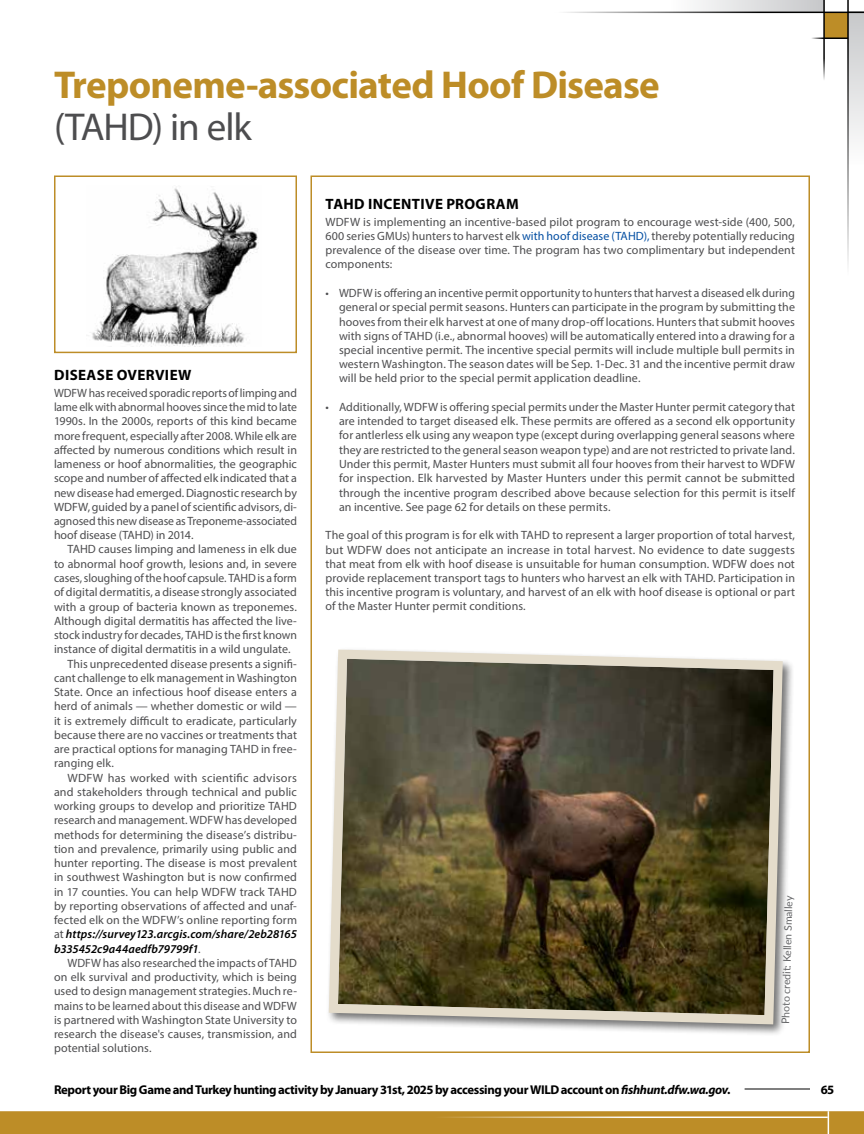
<style>
.page{position:relative;width:864px;height:1134px;background:#fff}
.page>*{position:absolute;margin:0;border:0;box-sizing:border-box;transform-origin:0 0}
.t1{font:700 39px "Myriad Pro";letter-spacing:-.02em;color:#bd8d27}
.t2{font:39px "Myriad Pro";letter-spacing:-.03em;color:#4d4d4f}
.t3{font:700 15px "Myriad Pro";letter-spacing:.025em;color:#000}
.t4{font:700 12.75px "Myriad Pro";letter-spacing:-.03em;color:#000}
.t5{font:12px/14.2px "Myriad Pro";letter-spacing:.005em;color:#4d4d4f;text-align:justify}
.t6{font:italic 600 12px "Myriad Pro";letter-spacing:.005em;color:#000}
.t7{font:10.5px "Lato";color:#636466}
.s1{font-weight:400;font-style:normal;color:#4d4d4f}
.s2{color:#034ea2}
.s3{font-style:italic}
</style>
<div class="page">
<hr style="left:745px;top:1089px;width:65px;height:1px;background:#000">
<img style="left:92px;top:188px;width:167px;height:159px">
<div style="left:54px;top:176px;width:243px;height:177px;border:2px solid #bd8d27"></div>
<div style="left:848px;top:12px;width:16px;height:153px;background:linear-gradient(to bottom,#c7c8ca,#fefefe)"></div>
<svg style="left:671px;top:0;width:152px;height:12px"></svg>
<div style="left:825px;top:13px;width:23px;height:25px;background:#bd8d27"></div>
<hr style="left:847px;top:0;width:2px;height:276px;background:#000">
<hr style="left:823px;top:0;width:2px;height:81px;background:#000">
<hr style="left:554px;top:12px;width:310px;height:1px;background:#000">
<hr style="left:810px;top:38px;width:38px;height:1px;background:#000">
<div style="left:0;top:1110px;width:864px;height:24px;background:#bd8d27"></div>
<hr style="left:0;top:1110px;width:864px;height:1px;background:#fff">
<hr style="left:433px;top:1117px;width:395px;height:1px;background:#fff">
<svg style="left:828px;top:1111px;width:1px;height:23px"></svg>
<div style="left:326px;top:647px;width:469px;height:390px;background:#000;opacity:.55"></div>
<svg style="left:326px;top:647px;width:461px;height:382px;background:#615943"></svg>
<h1 class="t1" style="left:54px;top:59px;width:607px">Treponeme-associated Hoof Disease</h1>
<h1 class="t2" style="left:54px;top:103px;width:199px">(TAHD) in elk</h1>
<p class="t3" style="left:54px;top:365px;width:139px">DISEASE OVERVIEW</p>
<p class="t5" style="left:54px;top:385px;width:245px">WDFW has received sporadic reports of limping and lame elk with abnormal hooves since the mid to late 1990s. In the 2000s, reports of this kind became more frequent, especially after 2008. While elk are affected by numerous conditions which result in lameness or hoof abnormalities, the geographic scope and number of affected elk indicated that a new disease had emerged. Diagnostic research by WDFW, guided by a panel of scientific advisors, di&shy;agnosed this new disease as Treponeme-associated hoof disease (TAHD) in 2014.</p>
<p class="t5" style="left:68px;top:542px;width:231px">TAHD causes limping and lameness in elk due</p>
<p class="t5" style="left:54px;top:556px;width:245px">to abnormal hoof growth, lesions and, in severe</p>
<p class="t5" style="left:54px;top:571px;width:245px">cases, sloughing of the hoof capsule. TAHD is a form</p>
<p class="t5" style="left:54px;top:585px;width:245px">of digital dermatitis, a disease strongly associated</p>
<p class="t5" style="left:54px;top:599px;width:245px">with a group of bacteria known as treponemes.</p>
<p class="t5" style="left:54px;top:613px;width:244px">Although digital dermatitis has affected the live-</p>
<p class="t5" style="left:54px;top:628px;width:245px">stock industry for decades, TAHD is the first known</p>
<p class="t5" style="left:54px;top:642px;width:238px">instance of digital dermatitis in a wild ungulate.</p>
<p class="t5" style="left:68px;top:656px;width:231px">This unprecedented disease presents a signifi-</p>
<p class="t5" style="left:54px;top:670px;width:245px">cant challenge to elk management in Washington</p>
<p class="t5" style="left:54px;top:685px;width:245px">State. Once an infectious hoof disease enters a</p>
<p class="t5" style="left:54px;top:699px;width:244px">herd of animals — whether domestic or wild —</p>
<p class="t5" style="left:54px;top:713px;width:244px">it is extremely difficult to eradicate, particularly</p>
<p class="t5" style="left:54px;top:727px;width:244px">because there are no vaccines or treatments that</p>
<p class="t5" style="left:54px;top:742px;width:244px">are practical options for managing TAHD in free-</p>
<p class="t5" style="left:54px;top:756px;width:61px">ranging elk.</p>
<p class="t5" style="left:68px;top:770px;width:231px">WDFW has worked with scientific advisors</p>
<p class="t5" style="left:54px;top:784px;width:244px">and stakeholders through technical and public</p>
<p class="t5" style="left:54px;top:799px;width:244px">working groups to develop and prioritize TAHD</p>
<p class="t5" style="left:54px;top:813px;width:244px">research and management. WDFW has developed</p>
<p class="t5" style="left:54px;top:827px;width:244px">methods for determining the disease’s distribu-</p>
<p class="t5" style="left:54px;top:841px;width:244px">tion and prevalence, primarily using public and</p>
<p class="t5" style="left:54px;top:856px;width:245px">hunter reporting. The disease is most prevalent</p>
<p class="t5" style="left:54px;top:870px;width:245px">in southwest Washington but is now confirmed</p>
<p class="t5" style="left:54px;top:884px;width:244px">in 17 counties. You can help WDFW track TAHD</p>
<p class="t5" style="left:54px;top:898px;width:244px">by reporting observations of affected and unaf-</p>
<p class="t5" style="left:54px;top:913px;width:245px">fected elk on the WDFW’s online reporting form</p>
<p class="t6" style="left:54px;top:927px;width:245px"><span class="s1">at</span> https://survey123.arcgis.com/share/2eb28165</p>
<p class="t6" style="left:54px;top:941px;width:148px">b335452c9a44aedfb79799f1<span class="s1">.</span></p>
<p class="t5" style="left:68px;top:955px;width:231px">WDFW has also researched the impacts of TAHD</p>
<p class="t5" style="left:54px;top:970px;width:245px">on elk survival and productivity, which is being</p>
<p class="t5" style="left:54px;top:984px;width:245px">used to design management strategies. Much re-</p>
<p class="t5" style="left:54px;top:998px;width:244px">mains to be learned about this disease and WDFW</p>
<p class="t5" style="left:54px;top:1012px;width:245px">is partnered with Washington State University to</p>
<p class="t5" style="left:54px;top:1027px;width:245px">research the disease's causes, transmission, and</p>
<p class="t5" style="left:54px;top:1041px;width:99px">potential solutions.</p>
<p class="t3" style="left:326px;top:194px;width:195px">TAHD INCENTIVE PROGRAM</p>
<p class="t5" style="left:326px;top:214px;width:471px">WDFW is implementing an incentive-based pilot program to encourage west-side (400, 500, 600 series GMUs) hunters to harvest elk <span class="s2">with hoof disease (TAHD),</span> thereby potentially reducing prevalence of the disease over time. The program has two complimentary but independent components:</p>
<p class="t5" style="left:339px;top:286px;width:458px;text-indent:-14px">• WDFW is offering an incentive permit opportunity to hunters that harvest a diseased elk during general or special permit seasons. Hunters can participate in the program by submitting the hooves from their elk harvest at one of many drop-off locations. Hunters that submit hooves with signs of TAHD (i.e., abnormal hooves) will be automatically entered into a drawing for a special incentive permit. The incentive special permits will include multiple bull permits in western Washington. The season dates will be Sep. 1-Dec. 31 and the incentive permit draw will be held prior to the special permit application deadline.</p>
<p class="t5" style="left:339px;top:400px;width:458px;text-indent:-14px">• Additionally, WDFW is offering special permits under the Master Hunter permit category that are intended to target diseased elk. These permits are offered as a second elk opportunity for antlerless elk using any weapon type (except during overlapping general seasons where they are restricted to the general season weapon type) and are not restricted to private land.<br>Under this permit, Master Hunters must submit all four hooves from their harvest to WDFW for inspection. Elk harvested by Master Hunters under this permit cannot be submitted through the incentive program described above because selection for this permit is itself an incentive. See page 62 for details on these permits.</p>
<p class="t5" style="left:326px;top:528px;width:471px">The goal of this program is for elk with TAHD to represent a larger proportion of total harvest, but WDFW does not anticipate an increase in total harvest. No evidence to date suggests that meat from elk with hoof disease is unsuitable for human consumption. WDFW does not provide replacement transport tags to hunters who harvest an elk with TAHD. Participation in this incentive program is voluntary, and harvest of an elk with hoof disease is optional or part of the Master Hunter permit conditions.</p>
<p class="t7" style="left:778px;top:1024px;width:130px;rotate:-89deg">Photo credit: Kellen Smalley</p>
<p class="t4" style="left:54px;top:1081px;width:678px">Report your Big Game and Turkey hunting activity by January 31st, 2025 by accessing your WILD account on <span class="s3">fishhunt.dfw.wa.gov</span>.</p>
<p class="t4" style="left:821px;top:1081px;width:15px">65</p>
</div>
